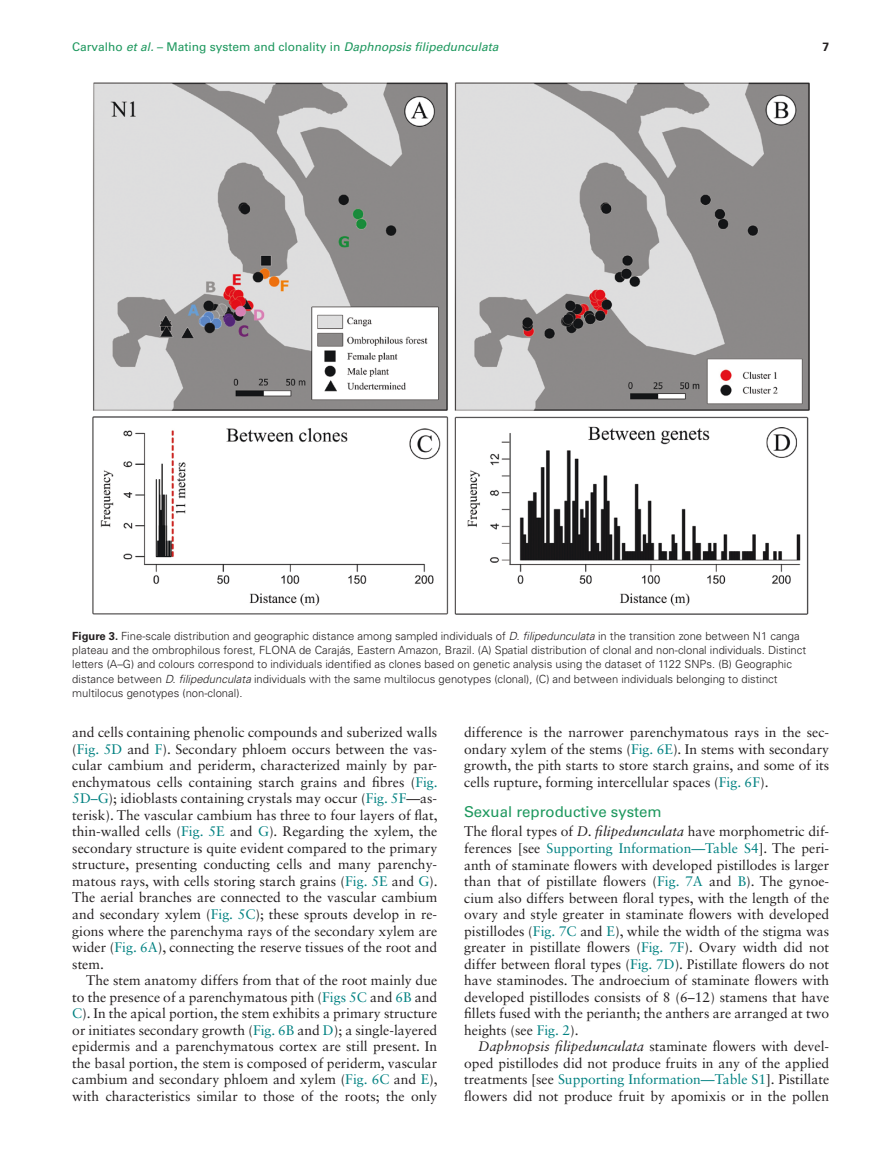
<style>
.page{position:relative;width:893px;height:1174px;background:#fff}
.page>*{position:absolute;margin:0;border:0;box-sizing:border-box;transform-origin:0 0}
.t1{font:15px "Univers LT Std";color:#1e985e}
.Text{font:13.8px/16.5px "Sabon LT Std";color:#231f20;text-align:justify}
.TextInd{font:13.8px/16.5px "Sabon LT Std";color:#231f20;text-align:justify}
.t2{font:12px "Univers LT Std 2";color:#1e985e}
.t3{font:700 12px "Univers LT Std";color:#231f20}
.FigCapt{font:300 11.25px/14.2px "Univers LT Std";color:#231f20}
.s1{font-family:"Univers LT Std Obl 2"}
.s2{font-weight:700}
.s3{font-style:italic}
.s4{color:#008181}
</style>
<div class="page">
<img style="left:92px;top:82px;width:718px;height:533px">
<p class="t2" style="left:72px;top:40px;width:428px">Carvalho <span class="s1">et al.</span> – Mating system and clonality in <span class="s1">Daphnopsis filipedunculata</span></p>
<p class="t3" style="left:822px;top:40px;width:8px">7</p>
<p class="FigCapt" style="left:72px;top:628px;width:735px"><span class="s2">Figure 3.</span> Fine-scale distribution and geographic distance among sampled individuals of <span class="s3">D. filipedunculata</span> in the transition zone between N1 canga plateau and the ombrophilous forest, FLONA de Carajás, Eastern Amazon, Brazil. (A) Spatial distribution of clonal and non-clonal individuals. Distinct letters (A–G) and colours correspond to individuals identified as clones based on genetic analysis using the dataset of 1122 SNPs. (B) Geographic distance between <span class="s3">D. filipedunculata</span> individuals with the same multilocus genotypes (clonal), (C) and between individuals belonging to distinct multilocus genotypes (non-clonal).</p>
<p class="Text" style="left:72px;top:724px;width:367px">and cells containing phenolic compounds and suberized walls (<span class="s4">Fig. 5D</span> and <span class="s4">F</span>). Secondary phloem occurs between the vas&shy;cular cambium and periderm, characterized mainly by par&shy;enchymatous cells containing starch grains and fibres (<span class="s4">Fig.<br>5D–G</span>); idioblasts containing crystals may occur (<span class="s4">Fig. 5F</span>—as&shy;terisk). The vascular cambium has three to four layers of flat, thin-walled cells (<span class="s4">Fig. 5E</span> and <span class="s4">G</span>). Regarding the xylem, the secondary structure is quite evident compared to the primary structure, presenting conducting cells and many parenchy&shy;matous rays, with cells storing starch grains (<span class="s4">Fig. 5E</span> and <span class="s4">G</span>).<br>The aerial branches are connected to the vascular cambium and secondary xylem (<span class="s4">Fig. 5C</span>); these sprouts develop in re&shy;gions where the parenchyma rays of the secondary xylem are wider (<span class="s4">Fig. 6A</span>), connecting the reserve tissues of the root and stem.</p>
<p class="TextInd" style="left:72px;top:971px;width:367px;text-indent:14px">The stem anatomy differs from that of the root mainly due to the presence of a parenchymatous pith (<span class="s4">Figs 5C</span> and <span class="s4">6B</span> and <span class="s4">C</span>). In the apical portion, the stem exhibits a primary structure or initiates secondary growth (<span class="s4">Fig. 6B</span> and <span class="s4">D</span>); a single-layered epidermis and a parenchymatous cortex are still present. In the basal portion, the stem is composed of periderm, vascular cambium and secondary phloem and xylem (<span class="s4">Fig. 6C</span> and <span class="s4">E</span>), with characteristics similar to those of the roots; the only</p>
<p class="TextInd" style="left:464px;top:724px;width:366px">difference is the narrower parenchymatous rays in the sec&shy;ondary xylem of the stems (<span class="s4">Fig. 6E</span>). In stems with secondary growth, the pith starts to store starch grains, and some of its cells rupture, forming intercellular spaces (<span class="s4">Fig. 6F</span>).</p>
<h3 class="t1" style="left:464px;top:802px;width:199px">Sexual reproductive system</h3>
<p class="Text" style="left:464px;top:823px;width:366px">The floral types of <span class="s3">D. filipedunculata</span> have morphometric dif&shy;ferences [see <span class="s4">Supporting Information—Table S4</span>]. The peri&shy;anth of staminate flowers with developed pistillodes is larger than that of pistillate flowers (<span class="s4">Fig. 7A</span> and <span class="s4">B</span>). The gynoe&shy;cium also differs between floral types, with the length of the ovary and style greater in staminate flowers with developed pistillodes (<span class="s4">Fig. 7C</span> and <span class="s4">E</span>), while the width of the stigma was greater in pistillate flowers (<span class="s4">Fig. 7F</span>). Ovary width did not differ between floral types (<span class="s4">Fig. 7D</span>). Pistillate flowers do not have staminodes. The androecium of staminate flowers with developed pistillodes consists of 8 (6–12) stamens that have fillets fused with the perianth; the anthers are arranged at two heights (see <span class="s4">Fig. 2</span>).</p>
<p class="TextInd" style="left:464px;top:1037px;width:366px;text-indent:14px"><span class="s3">Daphnopsis filipedunculata</span> staminate flowers with devel&shy;oped pistillodes did not produce fruits in any of the applied treatments [see <span class="s4">Supporting Information—Table S1</span>]. Pistillate flowers did not produce fruit by apomixis or in the pollen</p>
</div>
